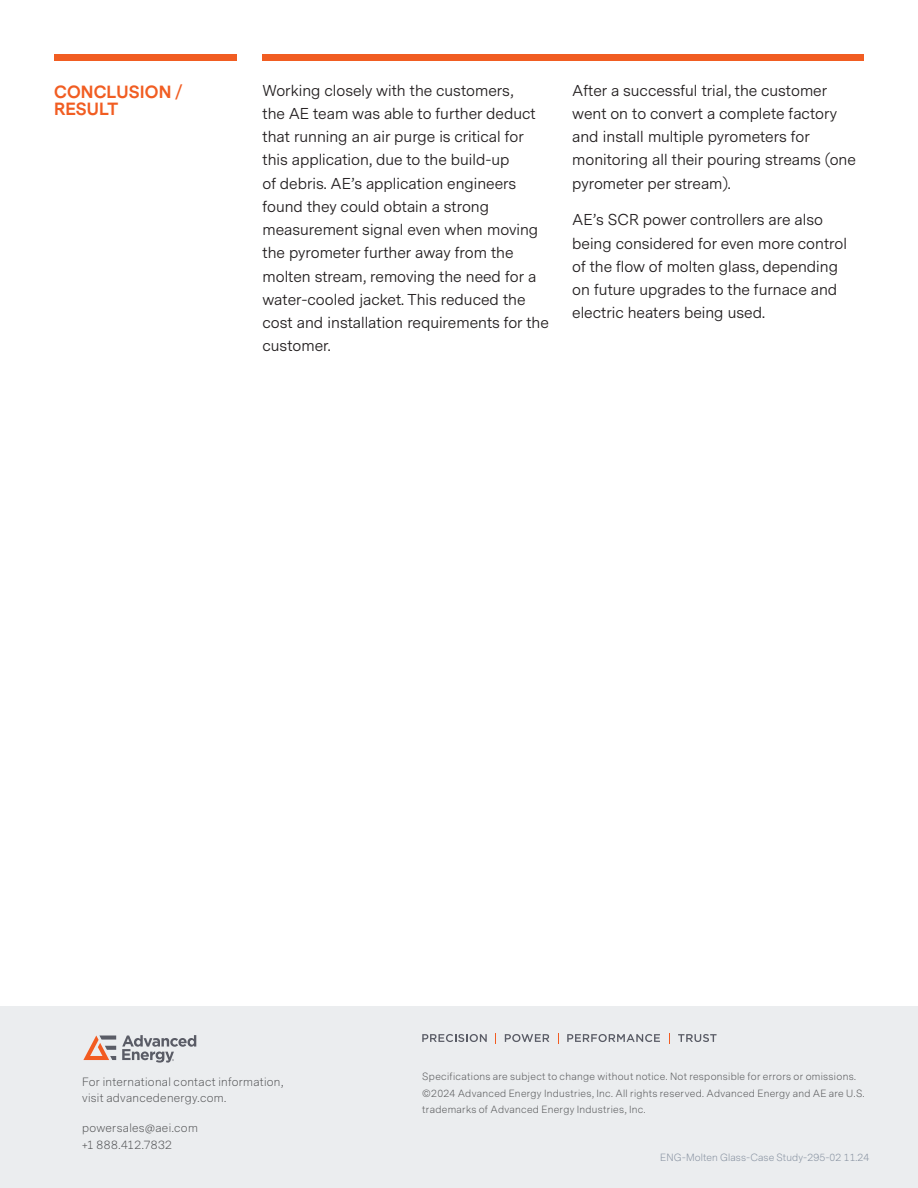
<style>
.page{position:relative;width:918px;height:1188px;background:#fff}
.page>*{position:absolute;margin:0;border:0;box-sizing:border-box;transform-origin:0 0}
.Cover_Heading{font:700 16.5px/16.5px "Messina Sans";letter-spacing:.01em;color:#f15d22}
.AE___Page_Body{font:15.75px/23.2px "Messina Sans";color:#231f20}
.t1{font:300 11.25px/16.5px "Messina Sans";letter-spacing:.03em;color:#57585a}
.t2{font:300 9.75px/16.5px "Messina Sans";letter-spacing:.03em;color:#57585a}
.t3{font:300 9.75px "Messina Sans";letter-spacing:.01em;color:#85909f}
</style>
<div class="page">
<div style="left:0;top:1007px;width:918px;height:181px;background:#ebedef"></div>
<svg style="left:83px;top:1036px;width:33px;height:24px"></svg>
<svg style="left:122px;top:1035px;width:74px;height:28px"></svg>
<div style="left:263px;top:54px;width:601px;height:7px;background:#f15d22"></div>
<div style="left:54px;top:54px;width:182px;height:7px;background:#f15d22"></div>
<svg style="left:422px;top:1034px;width:65px;height:8px"></svg>
<svg style="left:505px;top:1034px;width:44px;height:8px"></svg>
<svg style="left:567px;top:1034px;width:93px;height:8px"></svg>
<svg style="left:678px;top:1034px;width:39px;height:8px"></svg>
<p class="Cover_Heading" style="left:54px;top:85px;width:130px">CONCLUSION /<br>RESULT</p>
<p class="AE___Page_Body" style="left:263px;top:79px;width:288px">Working closely with the customers,<br>the AE team was able to further deduct that running an air purge is critical for this application, due to the build-up<br>of debris. AE’s application engineers found they could obtain a strong measurement signal even when moving the pyrometer further away from the molten stream, removing the need for a water-cooled jacket. This reduced the cost and installation requirements for the customer.</p>
<p class="AE___Page_Body" style="left:572px;top:79px;width:285px">After a successful trial, the customer went on to convert a complete factory and install multiple pyrometers for monitoring all their pouring streams (one pyrometer per stream).</p>
<p class="AE___Page_Body" style="left:572px;top:209px;width:276px">AE’s SCR power controllers are also being considered for even more control of the flow of molten glass, depending on future upgrades to the furnace and electric heaters being used.</p>
<p class="t1" style="left:82px;top:1073px;width:203px">For international contact information, visit advancedenergy.com.</p>
<p class="t1" style="left:82px;top:1120px;width:117px">powersales@aei.com</p>
<p class="t1" style="left:82px;top:1136px;width:91px">+1 888.412.7832</p>
<p class="t2" style="left:422px;top:1069px;width:444px">Specifications are subject to change without notice. Not responsible for errors or omissions. ©2024 Advanced Energy Industries, Inc. All rights reserved. Advanced Energy and AE are U.S. trademarks of Advanced Energy Industries, Inc.</p>
<p class="t3" style="left:660px;top:1151px;width:211px">ENG-Molten Glass-Case Study-295-02 11.24</p>
</div>
